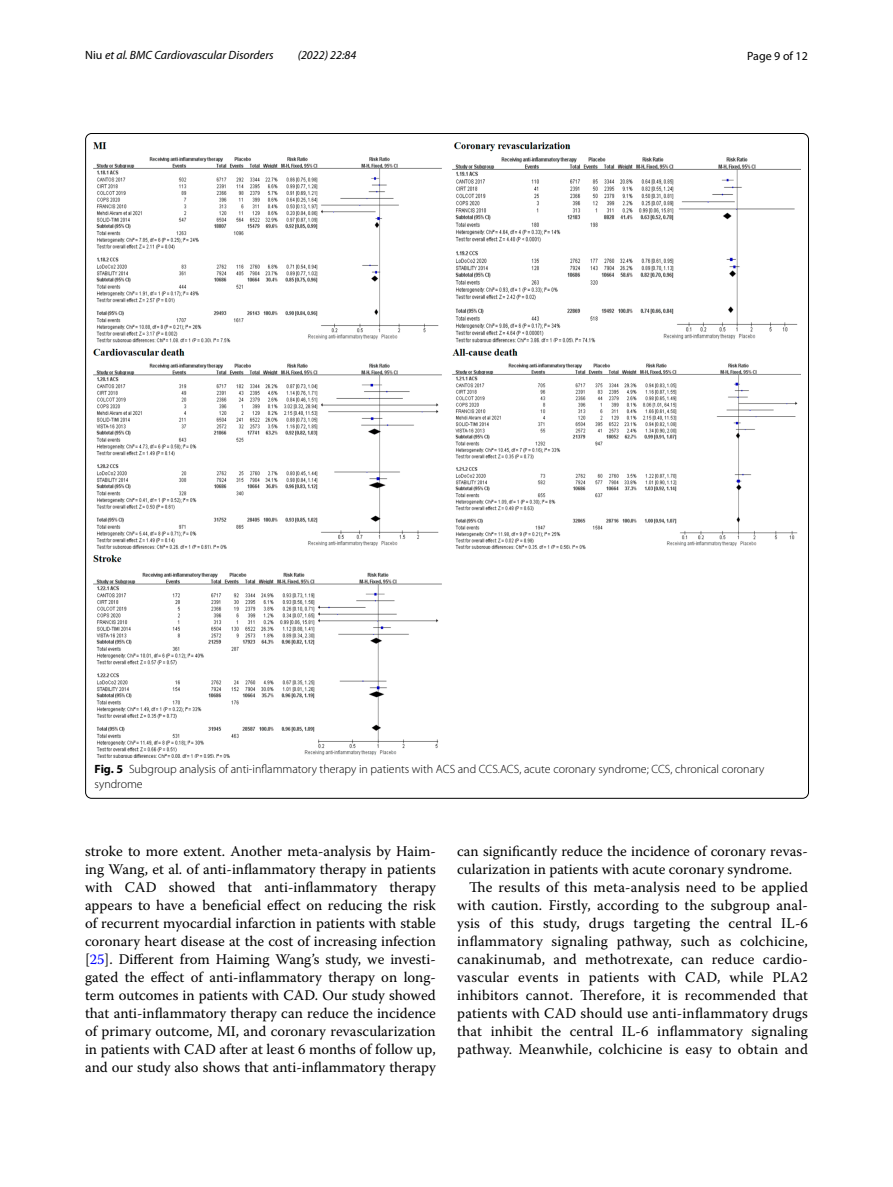
<style>
.page{position:relative;width:893px;height:1187px;background:#fff}
.page>*{position:absolute;margin:0;border:0;box-sizing:border-box;transform-origin:0 0}
.t1{font:14.7px/18px "Warnock Pro";color:#000;text-align:justify}
.t2{font:300 12px/15px "Myriad Pro";color:#000}
.t3{font:italic 12px "Myriad Pro";color:#000}
.t4{font:12px "Myriad Pro";color:#000}
.s1{font-style:normal}
.s2{font-weight:700}
.s3{color:#00f}
</style>
<div class="page">
<img style="left:94px;top:142px;width:706px;height:615px">
<p class="t3" style="left:85px;top:48px;width:190px"><span class="s1">Niu</span> et al. BMC Cardiovascular Disorders</p>
<p class="t3" style="left:298px;top:48px;width:60px">(2022) 22:84</p>
<p class="t4" style="left:747px;top:48px;width:62px">Page 9 of 12</p>
<p class="t2" style="left:95px;top:761px;width:671px"><span class="s2">Fig. 5</span> Subgroup analysis of anti-inflammatory therapy in patients with ACS and CCS.ACS, acute coronary syndrome; CCS, chronical coronary syndrome</p>
<p class="t1" style="left:85px;top:841px;width:352px">stroke to more extent. Another meta-analysis by Haim&shy;ing Wang, et al. of anti-inflammatory therapy in patients with CAD showed that anti-inflammatory therapy appears to have a beneficial effect on reducing the risk of recurrent myocardial infarction in patients with stable coronary heart disease at the cost of increasing infection [<span class="s3">25</span>]. Different from Haiming Wang’s study, we investi&shy;gated the effect of anti-inflammatory therapy on long&shy;term outcomes in patients with CAD. Our study showed that anti-inflammatory therapy can reduce the incidence of primary outcome, MI, and coronary revascularization in patients with CAD after at least 6 months of follow up, and our study also shows that anti-inflammatory therapy</p>
<p class="t1" style="left:457px;top:841px;width:352px">can significantly reduce the incidence of coronary revas&shy;cularization in patients with acute coronary syndrome.</p>
<p class="t1" style="left:457px;top:877px;width:352px;text-indent:12px">The results of this meta-analysis need to be applied with caution. Firstly, according to the subgroup anal&shy;ysis of this study, drugs targeting the central IL-6 inflammatory signaling pathway, such as colchicine, canakinumab, and methotrexate, can reduce cardio&shy;vascular events in patients with CAD, while PLA2 inhibitors cannot. Therefore, it is recommended that patients with CAD should use anti-inflammatory drugs that inhibit the central IL-6 inflammatory signaling pathway. Meanwhile, colchicine is easy to obtain and</p>
</div>
